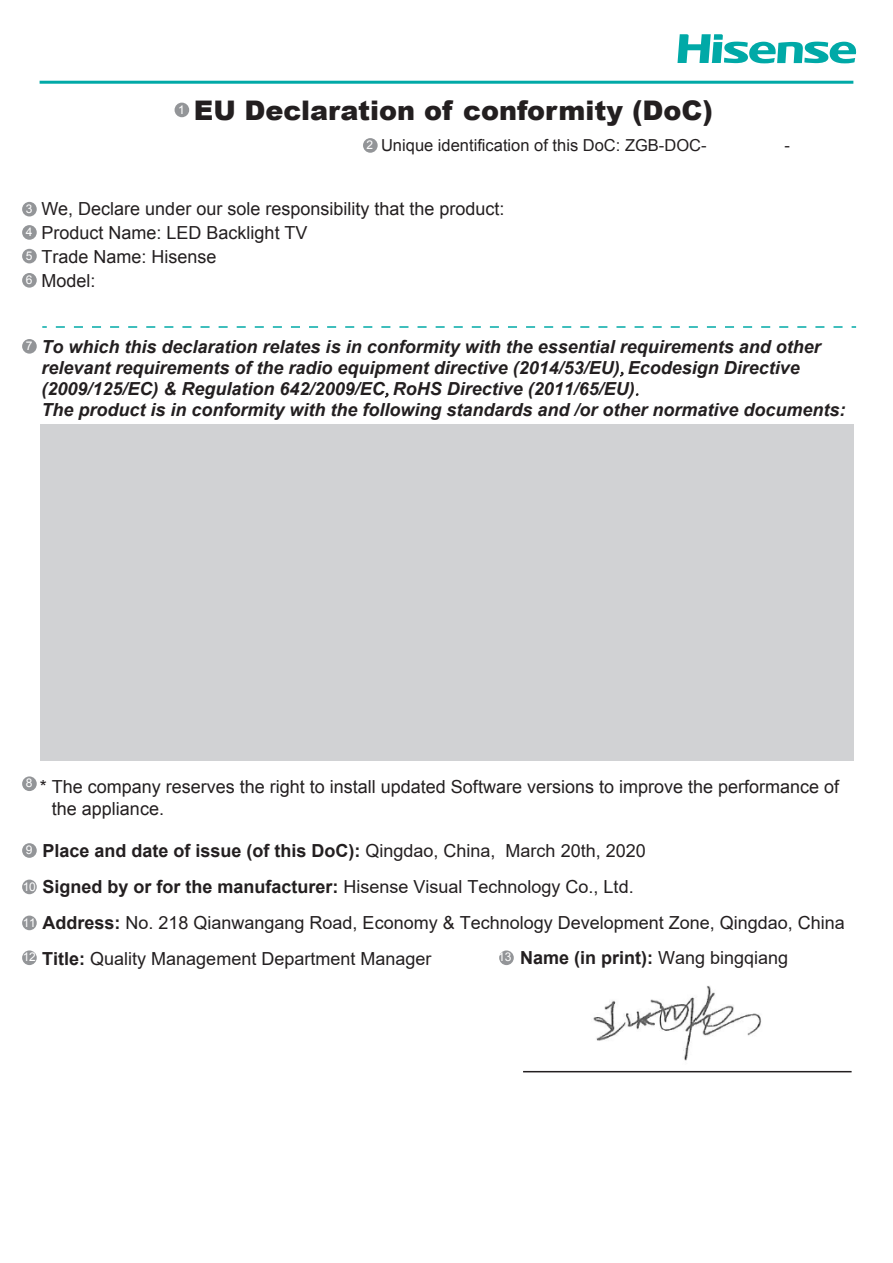
<style>
.page{position:relative;width:893px;height:1263px;background:#fff}
.page>*{position:absolute;margin:0;border:0;box-sizing:border-box;transform-origin:0 0}
.t1{font:900 27px "Arial";color:#231f20}
.t2{font:18px/24px "Arial";color:#231f20}
.t3{font:italic 700 18px/21px "Arial";color:#231f20}
.t4{font:700 18px "Arial";color:#231f20}
.t5{font:16.5px "Arial";color:#231f20}
.t6{font:12px/23.7px "Arial";color:#fff;text-align:justify}
.s1{font-family:"Adobe Song Std";font-weight:300}
.s2{font-weight:700}
.s3{font-weight:400}
</style>
<div class="page">
<div style="left:40px;top:424px;width:813px;height:336px;background:#d1d2d4"></div>
<svg style="left:677px;top:34px;width:179px;height:29px"></svg>
<hr style="left:40px;top:81px;width:813px;height:3px;background:#00a9a7">
<svg style="left:56px;top:326px;width:800px;height:2px"></svg>
<hr style="left:523px;top:1071px;width:329px;height:1px;background:#231f20">
<div style="left:175px;top:103px;width:14px;height:14px;background:#939598;border-radius:50%"></div>
<div style="left:363px;top:138px;width:15px;height:15px;background:#939598;border-radius:50%"></div>
<div style="left:22px;top:202px;width:15px;height:14px;background:#939598;border-radius:50%"></div>
<div style="left:22px;top:225px;width:15px;height:15px;background:#939598;border-radius:50%"></div>
<div style="left:22px;top:249px;width:15px;height:14px;background:#939598;border-radius:50%"></div>
<div style="left:22px;top:273px;width:15px;height:15px;background:#939598;border-radius:50%"></div>
<div style="left:22px;top:339px;width:15px;height:15px;background:#939598;border-radius:50%"></div>
<div style="left:22px;top:776px;width:15px;height:15px;background:#939598;border-radius:50%"></div>
<div style="left:22px;top:843px;width:15px;height:15px;background:#939598;border-radius:50%"></div>
<div style="left:22px;top:879px;width:15px;height:15px;background:#939598;border-radius:50%"></div>
<div style="left:22px;top:915px;width:15px;height:15px;background:#939598;border-radius:50%"></div>
<div style="left:22px;top:950px;width:15px;height:15px;background:#939598;border-radius:50%"></div>
<div style="left:499px;top:950px;width:15px;height:15px;background:#939598;border-radius:50%"></div>
<img style="left:593px;top:986px;width:169px;height:75px">
<p class="t6" style="left:178px;top:98px;width:8px">1</p>
<h1 class="t1" style="left:194px;top:90px;width:521px">EU Declaration of conformity (DoC)</h1>
<p class="t5" style="left:381px;top:134px;width:327px">Unique identification of this DoC: ZGB-DOC-</p>
<p class="t5" style="left:785px;top:134px;width:7px">-</p>
<p class="t6" style="left:367px;top:133px;width:8px">2</p>
<p class="t6" style="left:26px;top:197px;width:8px">3<br>4<br>5<br>6</p>
<p class="t2" style="left:42px;top:197px;width:465px">We, Declare under our sole responsibility that the product:<br>Product Name: LED Backlight TV<br>Trade Name: Hisense<br>Model:</p>
<p class="t6" style="left:26px;top:334px;width:8px">7</p>
<p class="t3" style="left:42px;top:337px;width:805px">To which this declaration relates is in conformity with the essential requirements and other relevant requirements of the radio equipment directive (2014/53/EU)<span class="s1">,</span>Ecodesign Directive (2009/125/EC) &amp; Regulation 642/2009/EC<span class="s1">,</span>RoHS Directive (2011/65/EU)<span class="s1">.<br></span>The product is in conformity with the following standards and /or other normative documents:</p>
<p class="t6" style="left:26px;top:771px;width:8px">8</p>
<p class="t2" style="left:52px;top:776px;width:789px;line-height:21.9px;text-indent:-12px">* The company reserves the right to install updated Software versions to improve the performance of the appliance.</p>
<p class="t2" style="left:42px;top:832px;width:804px;line-height:36px"><span class="s2">Place and date of issue (of this DoC):</span> Qingdao, China, March 20th, 2020<br><span class="s2">Signed by or for the manufacturer:</span> Hisense Visual Technology Co., Ltd.<br><span class="s2">Address:</span> No. 218 Qianwangang Road, Economy &amp; Technology Development Zone, Qingdao, China</p>
<p class="t6" style="left:26px;top:838px;width:8px">9</p>
<p class="t6" style="left:23px;top:874px;width:15px">10</p>
<p class="t6" style="left:23px;top:910px;width:15px">11</p>
<p class="t2" style="left:23px;top:947px;width:410px"><sup>12</sup> <span class="s2">Title:</span> Quality Management Department Manager</p>
<p class="t6" style="left:498px;top:945px;width:15px">13</p>
<p class="t4" style="left:520px;top:946px;width:270px">Name (in print): <span class="s3">Wang bingqiang</span></p>
</div>
